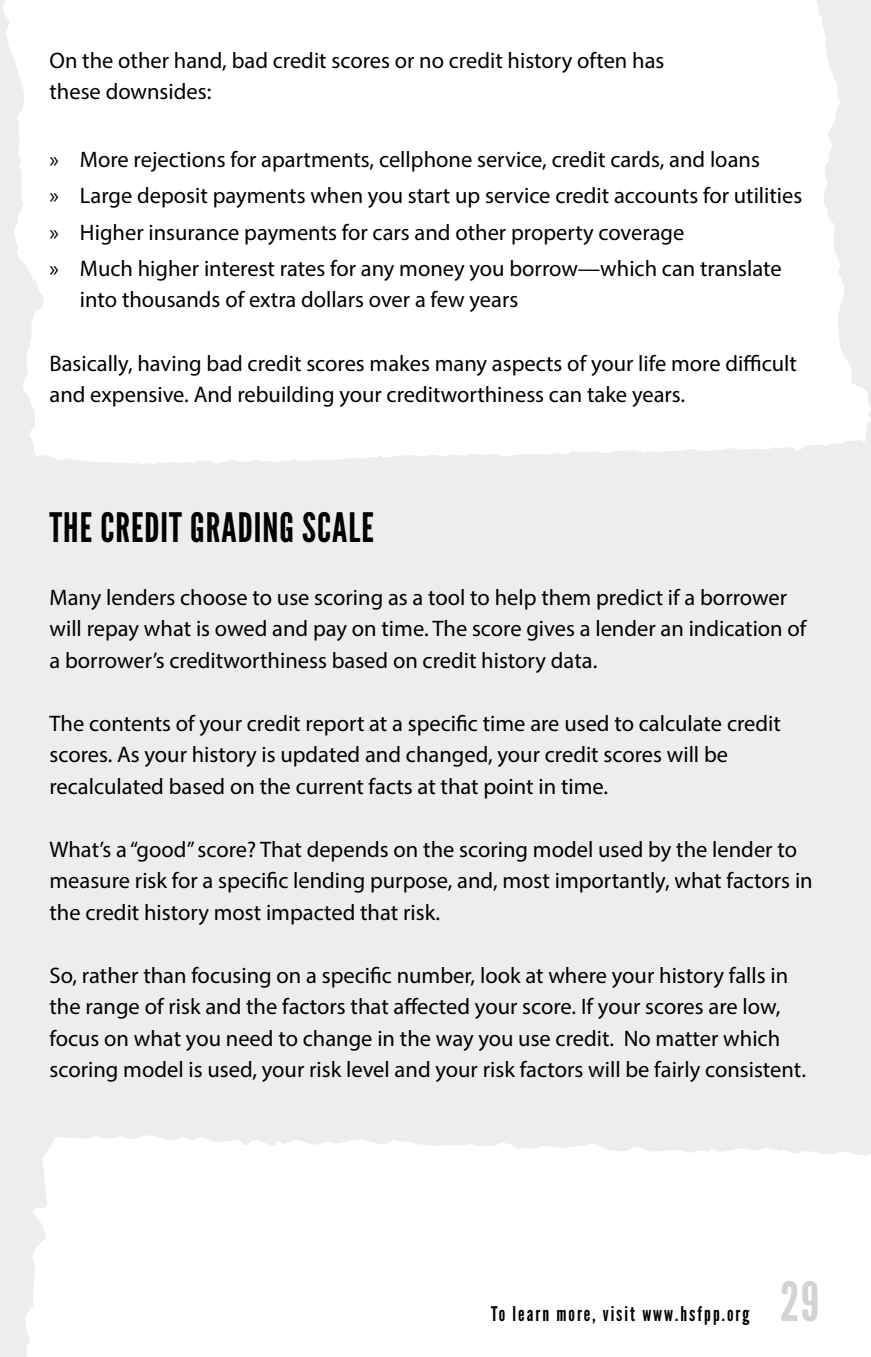
<style>
.page{position:relative;width:871px;height:1357px;background:#ededee}
.page>*{position:absolute;margin:0;border:0;box-sizing:border-box;transform-origin:0 0}
.t1{font:54px "League Gothic";color:#d1d3d4}
.t2{font:40.5px "League Gothic";letter-spacing:.025em;color:#000}
.t3{font:22.5px/31.5px "Myriad Pro";color:#000}
.t4{font:20.25px "League Gothic";letter-spacing:.095em;color:#000}
</style>
<div class="page">
<div style="left:26px;top:1136px;width:845px;height:221px;background:#fff"></div>
<svg style="left:3px;top:0;width:868px;height:464px;fill:#fff"></svg>
<p class="t3" style="left:50px;top:44px;width:616px">On the other hand, bad credit scores or no credit history often has these downsides:</p>
<p class="t3" style="left:50px;top:141px;width:754px;line-height:36.4px">» More rejections for apartments, cellphone service, credit cards, and loans<br>» Large deposit payments when you start up service credit accounts for utilities » Higher insurance payments for cars and other property coverage<br>» Much higher interest rates for any money you borrow—which can translate</p>
<p class="t3" style="left:80px;top:284px;width:440px">into thousands of extra dollars over a few years</p>
<p class="t3" style="left:50px;top:347px;width:749px">Basically, having bad credit scores makes many aspects of your life more difficult and expensive. And rebuilding your creditworthiness can take years.</p>
<h2 class="t2" style="left:50px;top:504px;width:326px">The Credit Grading Scale</h2>
<p class="t3" style="left:49px;top:581px;width:758px">Many lenders choose to use scoring as a tool to help them predict if a borrower will repay what is owed and pay on time. The score gives a lender an indication of a borrower’s creditworthiness based on credit history data.</p>
<p class="t3" style="left:49px;top:707px;width:733px">The contents of your credit report at a specific time are used to calculate credit scores. As your history is updated and changed, your credit scores will be recalculated based on the current facts at that point in time.</p>
<p class="t3" style="left:49px;top:833px;width:765px">What’s a “good” score? That depends on the scoring model used by the lender to measure risk for a specific lending purpose, and, most importantly, what factors in the credit history most impacted that risk.</p>
<p class="t3" style="left:49px;top:959px;width:758px">So, rather than focusing on a specific number, look at where your history falls in the range of risk and the factors that affected your score. If your scores are low, focus on what you need to change in the way you use credit. No matter which scoring model is used, your risk level and your risk factors will be fairly consistent.</p>
<p class="t4" style="left:491px;top:1302px;width:260px">To learn more, visit www.hsfpp.org</p>
<h1 class="t1" style="left:780px;top:1270px;width:41px">29</h1>
</div>
